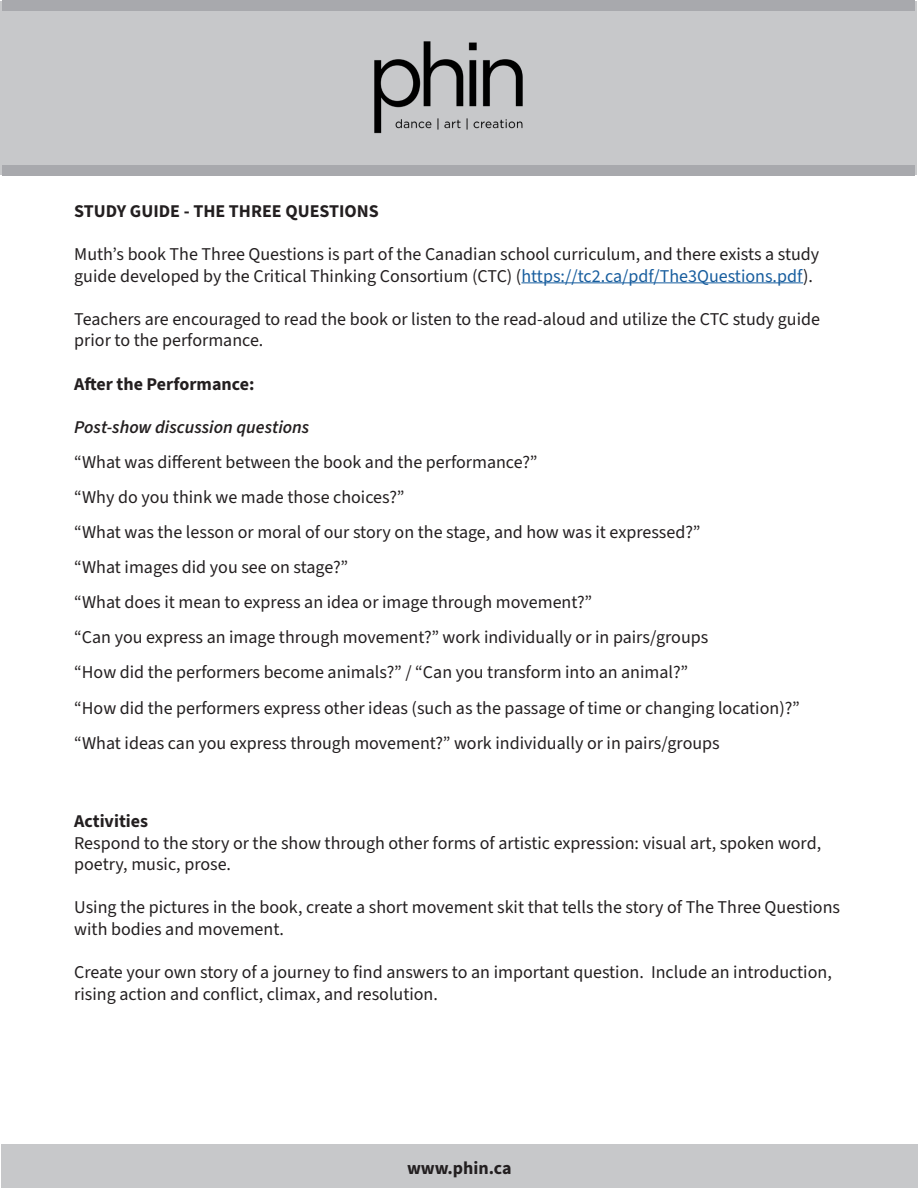
<style>
.page{position:relative;width:918px;height:1188px;background:#fff}
.page>*{position:absolute;margin:0;border:0;box-sizing:border-box;transform-origin:0 0}
.t1{font:18px/35.1px "Source Sans 3";color:#231f20}
.t2{font:700 18px "Source Sans 3";color:#231f20}
.t3{font:italic 600 18px "Source Sans 3";color:#231f20}
.s1{color:#175d9e}
</style>
<div class="page">
<div style="left:1px;top:1px;width:916px;height:174px;background:#c7c8ca"></div>
<div style="left:1px;top:1145px;width:917px;height:43px;background:#c7c8ca"></div>
<img style="left:374px;top:41px;width:149px;height:93px">
<div style="left:3px;top:0;width:912px;height:10px;background:#a8a9ad"></div>
<div style="left:3px;top:165px;width:912px;height:11px;background:#a8a9ad"></div>
<hr style="left:521px;top:282px;width:282px;height:1px;background:#175d9e">
<p class="t2" style="left:74px;top:199px;width:306px">STUDY GUIDE - THE THREE QUESTIONS</p>
<p class="t1" style="left:74px;top:243px;width:747px;line-height:21.6px">Muth’s book The Three Questions is part of the Canadian school curriculum, and there exists a study guide developed by the Critical Thinking Consortium (CTC) (<span class="s1">https://tc2.ca/pdf/The3Questions.pdf</span>).</p>
<p class="t1" style="left:74px;top:308px;width:747px;line-height:21.6px">Teachers are encouraged to read the book or listen to the read-aloud and utilize the CTC study guide prior to the performance.</p>
<p class="t2" style="left:74px;top:372px;width:182px">After the Performance:</p>
<p class="t3" style="left:74px;top:415px;width:237px">Post-show discussion questions</p>
<p class="t1" style="left:74px;top:444px;width:727px">“What was different between the book and the performance?”<br>“Why do you think we made those choices?”<br>“What was the lesson or moral of our story on the stage, and how was it expressed?”<br>“What images did you see on stage?”<br>“What does it mean to express an idea or image through movement?”<br>“Can you express an image through movement?” work individually or in pairs/groups<br>“How did the performers become animals?” / “Can you transform into an animal?”<br>“How did the performers express other ideas (such as the passage of time or changing location)?” “What ideas can you express through movement?” work individually or in pairs/groups</p>
<p class="t2" style="left:74px;top:809px;width:75px">Activities</p>
<p class="t1" style="left:74px;top:832px;width:748px;line-height:21.6px">Respond to the story or the show through other forms of artistic expression: visual art, spoken word, poetry, music, prose.</p>
<p class="t1" style="left:74px;top:897px;width:767px;line-height:21.6px">Using the pictures in the book, create a short movement skit that tells the story of The Three Questions with bodies and movement.</p>
<p class="t1" style="left:74px;top:961px;width:759px;line-height:21.6px">Create your own story of a journey to find answers to an important question. Include an introduction, rising action and conflict, climax, and resolution.</p>
<p class="t2" style="left:407px;top:1156px;width:106px">www.phin.ca</p>
</div>
